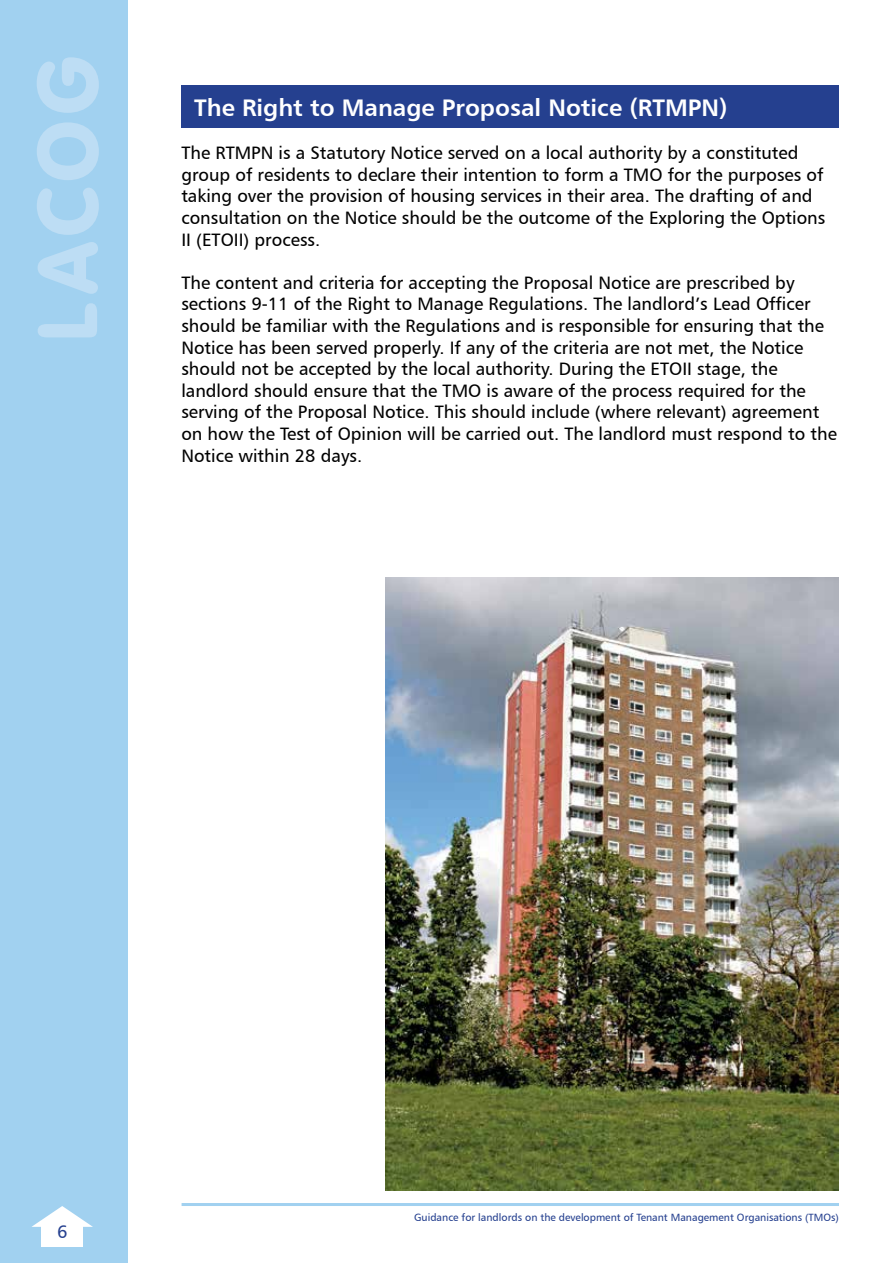
<style>
.page{position:relative;width:893px;height:1263px;background:#fff}
.page>*{position:absolute;margin:0;border:0;box-sizing:border-box;transform-origin:0 0}
.t1{font:82.65px "VAG Rounded BT";color:#bdddf4}
.t2{font:24px "Humanist 777 BT Bold B";color:#fff}
.t3{font:18px/21.6px "Humanist 777 BT Roman B";color:#000}
.t4{font:18px "Humanist 777 BT Roman B";color:#25408f}
.t5{font:10.5px "Humanist 777 BT Roman B";color:#25408f}
</style>
<div class="page">
<div style="left:0;top:0;width:128px;height:1263px;background:#a1d1f0"></div>
<div style="left:41px;top:1226px;width:42px;height:20px;background:#fff"></div>
<svg style="left:32px;top:1206px;width:61px;height:21px"></svg>
<hr style="left:182px;top:1203px;width:657px;height:3px;background:#a1d1f0">
<div style="left:181px;top:85px;width:658px;height:43px;background:#25408f"></div>
<img style="left:385px;top:577px;width:454px;height:613px">
<h1 class="t1" style="left:15px;top:343px;width:289px;rotate:-90deg">LACOG</h1>
<h2 class="t2" style="left:194px;top:93px;width:535px">The Right to Manage Proposal Notice (RTMPN)</h2>
<p class="t3" style="left:181px;top:142px;width:646px">The RTMPN is a Statutory Notice served on a local authority by a constituted group of residents to declare their intention to form a TMO for the purposes of taking over the provision of housing services in their area. The drafting of and consultation on the Notice should be the outcome of the Exploring the Options II (ETOII) process.</p>
<p class="t3" style="left:181px;top:271px;width:657px">The content and criteria for accepting the Proposal Notice are prescribed by sections 9-11 of the Right to Manage Regulations. The landlord’s Lead Officer should be familiar with the Regulations and is responsible for ensuring that the Notice has been served properly. If any of the criteria are not met, the Notice should not be accepted by the local authority. During the ETOII stage, the landlord should ensure that the TMO is aware of the process required for the serving of the Proposal Notice. This should include (where relevant) agreement on how the Test of Opinion will be carried out. The landlord must respond to the Notice within 28 days.</p>
<p class="t4" style="left:57px;top:1220px;width:12px">6</p>
<p class="t5" style="left:414px;top:1210px;width:426px">Guidance for landlords on the development of Tenant Management Organisations (TMOs)</p>
</div>
